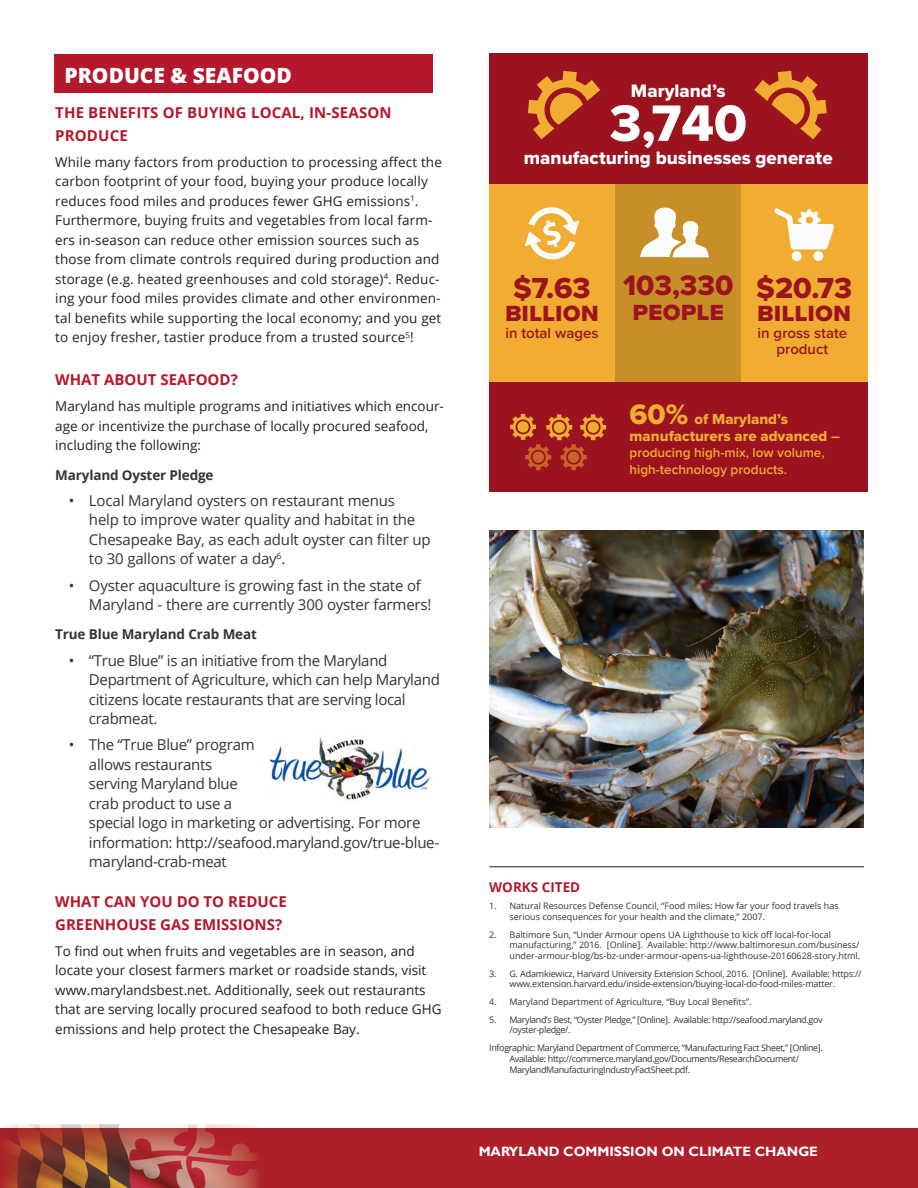
<style>
.page{position:relative;width:918px;height:1188px;background:#fff}
.page>*{position:absolute;margin:0;border:0;box-sizing:border-box;transform-origin:0 0}
.t1{font:53.1px "Proxima Nova Extrabld";color:#fff}
.t2{font:30px "Proxima Nova Extrabld";color:#9c1320}
.t3{font:29.25px "Proxima Nova Extrabld";color:#9c1320}
.t4{font:27.6px "Proxima Nova Extrabld";color:#9c1320}
.t5{font:800 21px "Open Sans";color:#fff}
.t6{font:18.75px "Proxima Nova Extrabld";color:#fff}
.t7{font:15px/19.5px "Open Sans";letter-spacing:-.02em;color:#333433}
.Paragraph_Style_3{font:700 15px/22.5px "Open Sans";color:#b5182c}
.t8{font:15px "Proxima Nova Extrabld";color:#f1ac32}
.t9{font:600 15px/16.5px "Proxima Nova";color:#9c1320;text-align:center}
.t10{font:13.5px/19.5px "Open Sans";letter-spacing:.01em;color:#231f20}
.t11{font:600 13.5px/16.2px "Proxima Nova";color:#f1ac32}
.t12{font:700 13.5px "Open Sans";letter-spacing:-.01em;color:#333433}
.t13{font:700 13.5px "Gill Sans";color:#fff}
.t14{font:700 13.5px "Open Sans";color:#b5182c}
.Paragraph_Style_4{font:9px/10.8px "Open Sans";color:#333433}
.Paragraph_Style_4-2{font:9px/10.8px "Open Sans";letter-spacing:-.04em;color:#333433}
.Paragraph_Style_4-3{font:9px/10.8px "Open Sans";letter-spacing:-.02em;color:#333433}
.s1{font-size:29.25px}
.s2{font-family:"Proxima Nova";font-weight:600}
</style>
<div class="page">
<div style="left:1px;top:1129px;width:917px;height:59px;background:#ad1f29"></div>
<img style="left:0;top:1124px;width:358px;height:64px">
<img style="left:1px;top:1129px;width:357px;height:59px">
<div style="left:55px;top:54px;width:378px;height:39px;background:#b5182c"></div>
<div style="left:615px;top:184px;width:126px;height:207px;background:#c88e28"></div>
<div style="left:489px;top:184px;width:126px;height:207px;background:#f1ac32"></div>
<div style="left:741px;top:184px;width:126px;height:204px;background:#f1ac32"></div>
<div style="left:489px;top:54px;width:378px;height:130px;background:#9c1320"></div>
<div style="left:489px;top:382px;width:378px;height:110px;background:#9c1320"></div>
<svg style="left:528px;top:71px;width:72px;height:69px"></svg>
<svg style="left:754px;top:71px;width:73px;height:68px"></svg>
<svg style="left:640px;top:207px;width:69px;height:50px"></svg>
<div style="left:792px;top:251px;width:10px;height:10px;background:#fafbfb;border-radius:50%"></div>
<div style="left:813px;top:251px;width:10px;height:10px;background:#fafbfb;border-radius:50%"></div>
<svg style="left:774px;top:208px;width:60px;height:42px"></svg>
<svg style="left:525px;top:207px;width:54px;height:53px"></svg>
<svg style="left:510px;top:414px;width:96px;height:56px"></svg>
<hr style="left:489px;top:866px;width:375px;height:1px;background:#231f20">
<img style="left:489px;top:530px;width:375px;height:298px">
<img style="left:270px;top:737px;width:161px;height:63px">
<p class="t5" style="left:64px;top:59px;width:229px">PRODUCE &amp; SEAFOOD</p>
<p class="Paragraph_Style_3" style="left:55px;top:101px;width:338px">THE BENEFITS OF BUYING LOCAL, IN-SEASON<br>PRODUCE</p>
<p class="t10" style="left:55px;top:152px;width:388px">While many factors from production to processing affect the carbon footprint of your food, buying your produce locally reduces food miles and produces fewer GHG emissions<sup>1</sup>.<br>Furthermore, buying fruits and vegetables from local farm&shy;ers in-season can reduce other emission sources such as those from climate controls required during production and storage (e.g. heated greenhouses and cold storage)<sup>4</sup>. Reduc&shy;ing your food miles provides climate and other environmen&shy;tal benefits while supporting the local economy; and you get to enjoy fresher, tastier produce from a trusted source<sup>5</sup>!</p>
<p class="Paragraph_Style_3" style="left:55px;top:368px;width:184px">WHAT ABOUT SEAFOOD?</p>
<p class="t10" style="left:55px;top:396px;width:390px">Maryland has multiple programs and initiatives which encour&shy;age or incentivize the purchase of locally procured seafood, including the following:</p>
<p class="t12" style="left:55px;top:465px;width:160px">Maryland Oyster Pledge</p>
<p class="t7" style="left:89px;top:490px;width:343px;text-indent:-20px">• Local Maryland oysters on restaurant menus<br>help to improve water quality and habitat in the Chesapeake Bay, as each adult oyster can filter up to 30 gallons of water a day<sup>6</sup>.</p>
<p class="t7" style="left:89px;top:575px;width:344px;text-indent:-20px">• Oyster aquaculture is growing fast in the state of<br>Maryland - there are currently 300 oyster farmers!</p>
<p class="t12" style="left:55px;top:625px;width:203px">True Blue Maryland Crab Meat</p>
<p class="t7" style="left:89px;top:650px;width:352px;text-indent:-20px">• “True Blue” is an initiative from the Maryland Department of Agriculture, which can help Maryland citizens locate restaurants that are serving local crabmeat.</p>
<p class="t7" style="left:89px;top:735px;width:352px;text-indent:-20px">• The “True Blue” program<br>allows restaurants<br>serving Maryland blue<br>crab product to use a<br>special logo in marketing or advertising. For more information: http://seafood.maryland.gov/true-blue&shy;maryland-crab-meat</p>
<p class="Paragraph_Style_3" style="left:55px;top:890px;width:233px">WHAT CAN YOU DO TO REDUCE<br>GREENHOUSE GAS EMISSIONS?</p>
<p class="t10" style="left:55px;top:941px;width:388px">To find out when fruits and vegetables are in season, and locate your closest farmers market or roadside stands, visit www.marylandsbest.net. Additionally, seek out restaurants that are serving locally procured seafood to both reduce GHG emissions and help protect the Chesapeake Bay.</p>
<p class="t6" style="left:631px;top:79px;width:96px">Maryland’s</p>
<p class="t1" style="left:609px;top:91px;width:139px">3,740</p>
<p class="t6" style="left:524px;top:146px;width:310px">manufacturing businesses generate</p>
<p class="t2" style="left:513px;top:270px;width:79px">$7.63</p>
<p class="t4" style="left:505px;top:295px;width:95px">BILLION</p>
<p class="t9" style="left:505px;top:325px;width:95px">in total wages</p>
<p class="t3" style="left:623px;top:268px;width:112px">103,330</p>
<p class="t4" style="left:633px;top:295px;width:93px">PEOPLE</p>
<p class="t2" style="left:756px;top:270px;width:97px">$20.73</p>
<p class="t4" style="left:757px;top:295px;width:95px">BILLION</p>
<p class="t9" style="left:758px;top:325px;width:91px">in gross state product</p>
<p class="t8" style="left:630px;top:410px;width:160px"><span class="s1">60%</span> of Maryland’s</p>
<p class="t8" style="left:630px;top:427px;width:212px">manufacturers are advanced <span class="s2">–</span></p>
<p class="t11" style="left:630px;top:445px;width:197px">producing high-mix, low volume, high-technology products.</p>
<p class="t14" style="left:489px;top:877px;width:93px">WORKS CITED</p>
<p class="Paragraph_Style_4" style="left:510px;top:900px;width:331px;text-indent:-20px">1. Natural Resources Defense Council, “Food miles: How far your food travels has serious consequences for your health and the climate,” 2007.</p>
<p class="Paragraph_Style_4" style="left:510px;top:929px;width:352px;text-indent:-20px">2. Baltimore Sun, “Under Armour opens UA Lighthouse to kick off local-for-local manufacturing,” 2016. [Online]. Available: http://www.baltimoresun.com/business/ under-armour-blog/bs-bz-under-armour-opens-ua-lighthouse-20160628-story.html.</p>
<p class="Paragraph_Style_4-3" style="left:510px;top:968px;width:353px;text-indent:-20px">3. G. Adamkiewicz, Harvard University Extension School, 2016. [Online]. Available: https:// www.extension.harvard.edu/inside-extension/buying-local-do-food-miles-matter.</p>
<p class="Paragraph_Style_4" style="left:489px;top:996px;width:264px">4. Maryland Department of Agriculture, “Buy Local Benefits”.</p>
<p class="Paragraph_Style_4-2" style="left:510px;top:1014px;width:315px;text-indent:-20px">5. Maryland’s Best, “Oyster Pledge,” [Online]. Available: http://seafood.maryland.gov /oyster-pledge/.</p>
<p class="Paragraph_Style_4-2" style="left:510px;top:1042px;width:315px;text-indent:-20px">Infographic: Maryland Department of Commerce, “Manufacturing Fact Sheet,” [Online].<br>Available: http://commerce.maryland.gov/Documents/ResearchDocument/<br>MarylandManufacturingIndustryFactSheet.pdf.</p>
<p class="t13" style="left:479px;top:1144px;width:341px">MARYLAND COMMISSION ON CLIMATE CHANGE</p>
</div>
